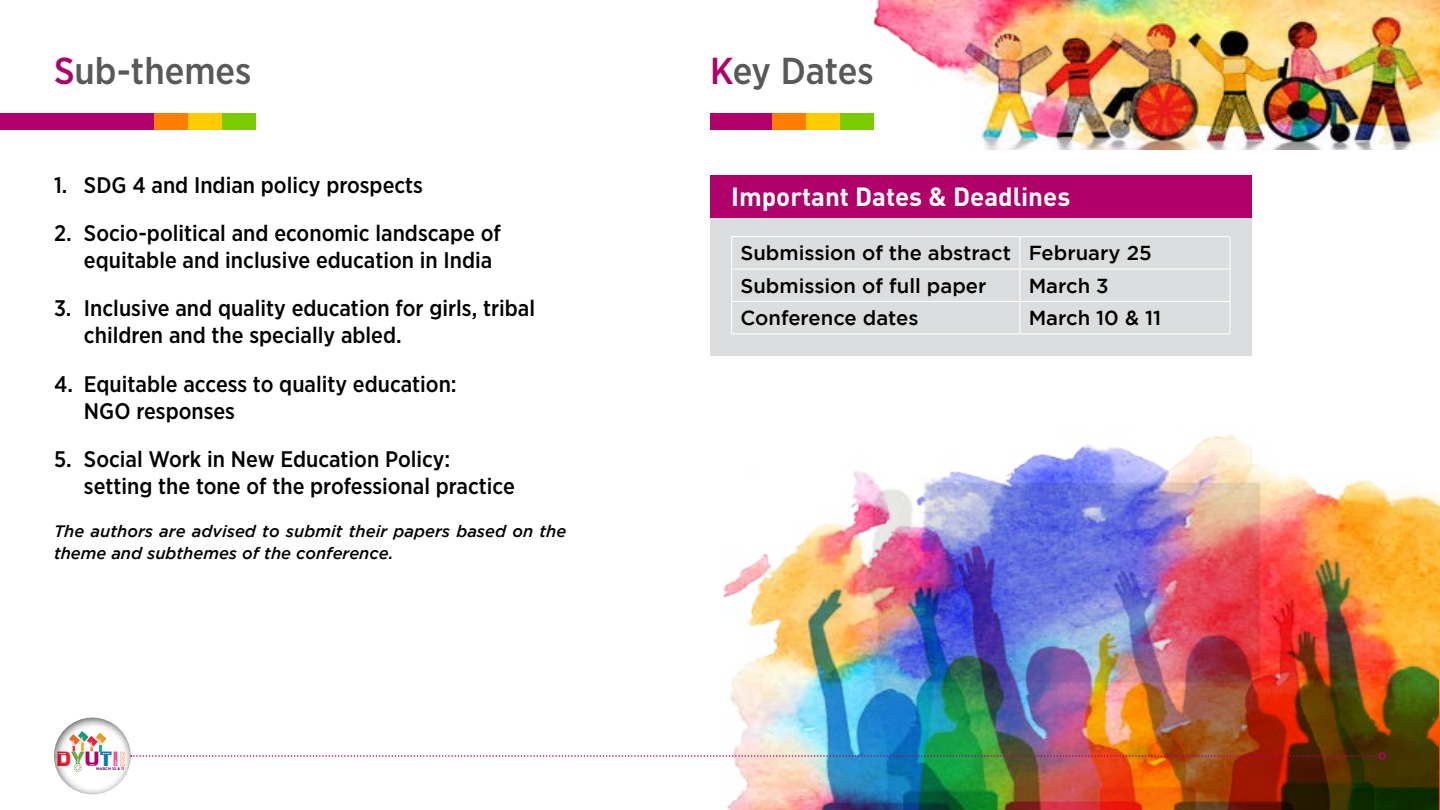
<style>
.page{position:relative;width:1440px;height:810px;background:#fff}
.page>*{position:absolute;margin:0;border:0;box-sizing:border-box;transform-origin:0 0}
.t1{font:500 37.5px "Gotham Narrow";color:#58595b}
.t2{font:700 25.95px "DIN Pro";color:#fff}
.t3{font:500 22.5px/27px "Gotham Narrow";color:#000}
.t4{font:500 20.25px/32.4px "Gotham";color:#000}
.t5{font:700 19.65px "Square 721 BT";color:#ed1b2f}
.t6{font:italic 500 16.5px/22.5px "Gotham";color:#000}
.t7{font:5.55px "Square 721 BT";color:#f47b20}
.t8{font:700 3.75px "Gotham";color:#6f0069}
.s1{color:#b00069}
.s2{color:#68a645}
.s3{color:#b10069}
.s4{color:#0077c1}
.s5{color:#ef539e}
</style>
<div class="page">
<img style="left:873px;top:0;width:89px;height:78px">
<img style="left:962px;top:0;width:478px;height:150px">
<div style="left:710px;top:180px;width:541px;height:176px;background:#dcddde"></div>
<div style="left:710px;top:175px;width:541px;height:43px;background:#b00069"></div>
<hr style="left:731px;top:236px;width:289px;height:1px;background:#fff">
<hr style="left:731px;top:237px;width:1px;height:32px;background:#fff">
<hr style="left:1020px;top:236px;width:211px;height:1px;background:#fff">
<hr style="left:1019px;top:237px;width:1px;height:32px;background:#fff">
<hr style="left:1229px;top:237px;width:2px;height:32px;background:#fff">
<hr style="left:731px;top:269px;width:289px;height:1px;background:#fff">
<hr style="left:731px;top:270px;width:1px;height:31px;background:#fff">
<hr style="left:1020px;top:269px;width:211px;height:1px;background:#fff">
<hr style="left:1019px;top:270px;width:1px;height:31px;background:#fff">
<hr style="left:1229px;top:270px;width:2px;height:31px;background:#fff">
<hr style="left:731px;top:301px;width:289px;height:1px;background:#fff">
<hr style="left:731px;top:302px;width:1px;height:31px;background:#fff">
<hr style="left:1020px;top:301px;width:211px;height:1px;background:#fff">
<hr style="left:1019px;top:302px;width:1px;height:31px;background:#fff">
<hr style="left:1229px;top:302px;width:2px;height:31px;background:#fff">
<hr style="left:731px;top:333px;width:289px;height:1px;background:#fff">
<hr style="left:1020px;top:333px;width:211px;height:1px;background:#fff">
<div style="left:0;top:113px;width:154px;height:17px;background:#b00069"></div>
<div style="left:154px;top:113px;width:34px;height:17px;background:#ff7e00"></div>
<div style="left:188px;top:113px;width:34px;height:17px;background:#fc0"></div>
<div style="left:222px;top:113px;width:34px;height:17px;background:#79cc00"></div>
<div style="left:710px;top:113px;width:62px;height:17px;background:#b00069"></div>
<div style="left:772px;top:113px;width:34px;height:17px;background:#ff7e00"></div>
<div style="left:806px;top:113px;width:34px;height:17px;background:#fc0"></div>
<div style="left:840px;top:113px;width:34px;height:17px;background:#79cc00"></div>
<img style="left:723px;top:434px;width:717px;height:376px">
<div style="left:21px;top:696px;width:142px;height:99px;background:#000;opacity:.75"></div>
<img style="left:131px;top:755px;width:1247px;height:2px">
<div style="left:1378px;top:752px;width:8px;height:8px;border:2px solid #b00069;border-radius:50%"></div>
<h1 class="t1" style="left:54px;top:47px;width:199px"><span class="s1">S</span>ub-themes</h1>
<h1 class="t1" style="left:710px;top:47px;width:165px"><span class="s1">K</span>ey Dates</h1>
<p class="t3" style="left:54px;top:171px;width:371px">1. SDG 4 and Indian policy prospects</p>
<p class="t3" style="left:84px;top:219px;width:418px;text-indent:-30px">2. Socio-political and economic landscape of equitable and inclusive education in India</p>
<p class="t3" style="left:84px;top:295px;width:453px;text-indent:-30px">3. Inclusive and quality education for girls, tribal children and the specially abled.</p>
<p class="t3" style="left:84px;top:370px;width:374px;text-indent:-30px">4. Equitable access to quality education:<br>NGO responses</p>
<p class="t3" style="left:84px;top:445px;width:432px;text-indent:-30px">5. Social Work in New Education Policy: setting the tone of the professional practice</p>
<p class="t6" style="left:54px;top:519px;width:514px">The authors are advised to submit their papers based on the theme and subthemes of the conference.</p>
<p class="t5" style="left:56px;top:747px;width:64px">D<span class="s2">Y</span><span class="s3">U</span><span class="s4">T</span><span class="s5">I</span></p>
<p class="t7" style="left:119px;top:767px;width:16px;rotate:-90deg">2022</p>
<p class="t8" style="left:96px;top:767px;width:30px">MARCH 10 &amp; 11</p>
<p class="t2" style="left:731px;top:175px;width:341px">Important Dates &amp; Deadlines</p>
<p class="t4" style="left:740px;top:236px;width:413px">Submission of the abstract February 25<br>Submission of full paper</p>
<p class="t4" style="left:1029px;top:269px;width:82px">March 3</p>
<p class="t4" style="left:740px;top:301px;width:180px">Conference dates</p>
<p class="t4" style="left:1029px;top:301px;width:134px">March 10 &amp; 11</p>
</div>
